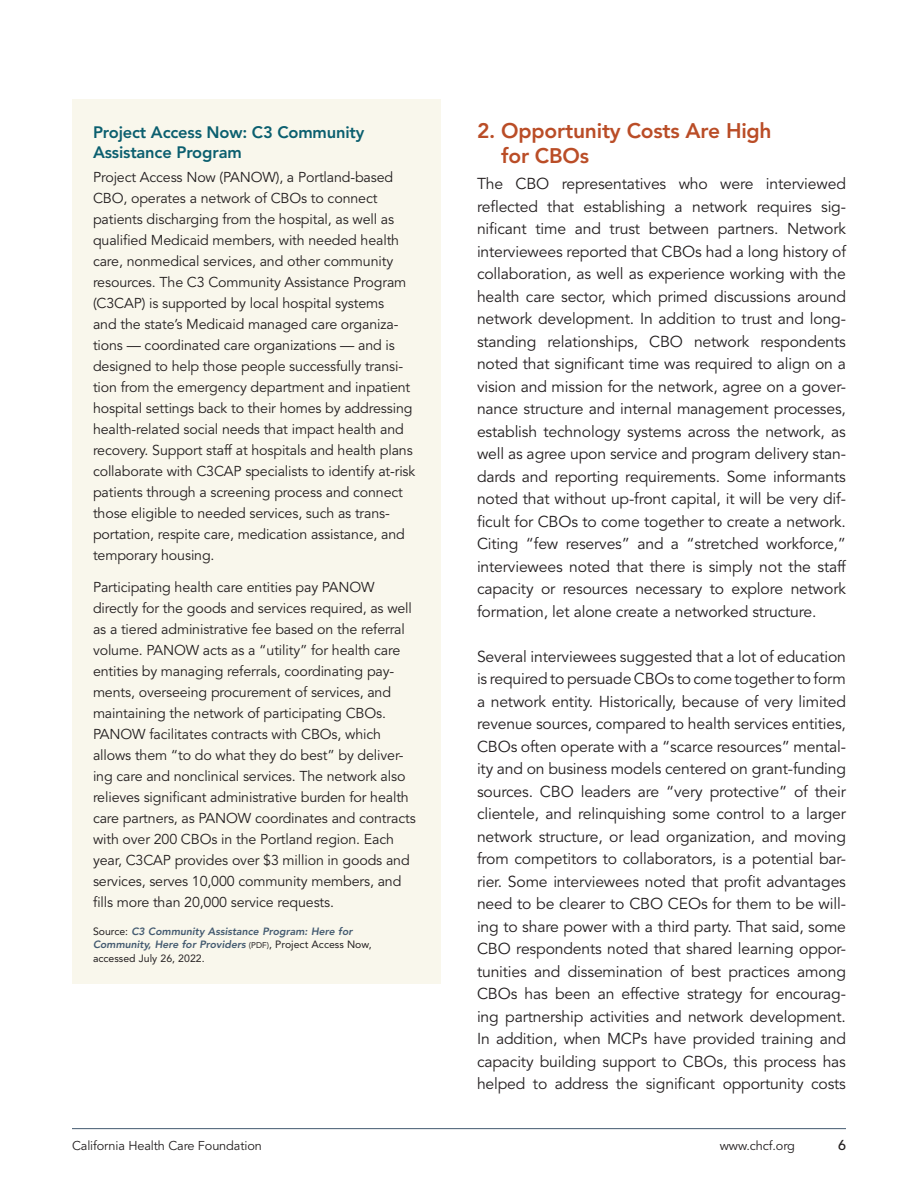
<style>
.page{position:relative;width:918px;height:1188px;background:#fff}
.page>*{position:absolute;margin:0;border:0;box-sizing:border-box;transform-origin:0 0}
.t1{font:800 21px/25.5px "Avenir LT Std";letter-spacing:-.01em;color:#ba4d27}
.t2{font:800 16.5px/19.5px "Avenir LT Std";letter-spacing:-.01em;color:#0b5f6f}
.t3{font:15.75px/22.5px "Avenir LT Std";letter-spacing:-.01em;color:#231f20;text-align:justify}
.t4{font:14.25px/21px "Avenir LT Std";letter-spacing:-.01em;color:#231f20}
.t5{font:500 14.25px "Avenir LT Std";color:#231f20}
.t6{font:12.75px "Avenir LT Std";letter-spacing:-.01em;color:#231f20}
.t7{font:italic 800 10.5px/13.5px "Avenir LT Std";color:#435a70}
.s1{font-weight:400;font-style:normal;color:#231f20}
.s2{font-weight:400;font-style:normal;font-size:8.25px;color:#231f20}
</style>
<div class="page">
<hr style="left:72px;top:1128px;width:774px;height:1px;background:#435a70">
<div style="left:72px;top:99px;width:369px;height:885px;background:#f9f7ec"></div>
<p class="t2" style="left:93px;top:123px;width:273px">Project Access Now: C3 Community<br>Assistance Program</p>
<p class="t4" style="left:93px;top:167px;width:324px">Project Access Now (PANOW), a Portland-based CBO, operates a network of CBOs to connect patients discharging from the hospital, as well as qualified Medicaid members, with needed health care, nonmedical services, and other community resources. The C3 Community Assistance Program (C3CAP) is supported by local hospital systems<br>and the state’s Medicaid managed care organiza&shy;tions — coordinated care organizations — and is designed to help those people successfully transi&shy;tion from the emergency department and inpatient hospital settings back to their homes by addressing health-related social needs that impact health and recovery. Support staff at hospitals and health plans collaborate with C3CAP specialists to identify at-risk patients through a screening process and connect those eligible to needed services, such as trans&shy;portation, respite care, medication assistance, and temporary housing.</p>
<p class="t4" style="left:93px;top:577px;width:324px">Participating health care entities pay PANOW directly for the goods and services required, as well as a tiered administrative fee based on the referral volume. PANOW acts as a “utility” for health care entities by managing referrals, coordinating pay&shy;ments, overseeing procurement of services, and maintaining the network of participating CBOs.<br>PANOW facilitates contracts with CBOs, which allows them “to do what they do best” by deliver&shy;ing care and nonclinical services. The network also relieves significant administrative burden for health care partners, as PANOW coordinates and contracts with over 200 CBOs in the Portland region. Each year, C3CAP provides over $3 million in goods and services, serves 10,000 community members, and fills more than 20,000 service requests.</p>
<p class="t7" style="left:93px;top:925px;width:280px"><span class="s1">Source:</span> C3 Community Assistance Program: Here for<br>Community, Here for Providers <span class="s2">(PDF)</span><span class="s1">, Project Access Now, accessed July 26, 2022.</span></p>
<h1 class="t1" style="left:501px;top:118px;width:272px;text-indent:-24px">2. Opportunity Costs Are High for CBOs</h1>
<p class="t3" style="left:477px;top:173px;width:371px">The CBO representatives who were interviewed reflected that establishing a network requires sig&shy;nificant time and trust between partners. Network interviewees reported that CBOs had a long history of collaboration, as well as experience working with the health care sector, which primed discussions around network development. In addition to trust and long&shy;standing relationships, CBO network respondents noted that significant time was required to align on a vision and mission for the network, agree on a gover&shy;nance structure and internal management processes, establish technology systems across the network, as well as agree upon service and program delivery stan&shy;dards and reporting requirements. Some informants noted that without up-front capital, it will be very dif&shy;ficult for CBOs to come together to create a network.<br>Citing “few reserves” and a “stretched workforce,” interviewees noted that there is simply not the staff capacity or resources necessary to explore network formation, let alone create a networked structure.</p>
<p class="t3" style="left:477px;top:645px;width:371px">Several interviewees suggested that a lot of education is required to persuade CBOs to come together to form a network entity. Historically, because of very limited revenue sources, compared to health services entities, CBOs often operate with a “scarce resources” mental&shy;ity and on business models centered on grant-funding sources. CBO leaders are “very protective” of their clientele, and relinquishing some control to a larger network structure, or lead organization, and moving from competitors to collaborators, is a potential bar&shy;rier. Some interviewees noted that profit advantages need to be clearer to CBO CEOs for them to be will&shy;ing to share power with a third party. That said, some CBO respondents noted that shared learning oppor&shy;tunities and dissemination of best practices among CBOs has been an effective strategy for encourag&shy;ing partnership activities and network development.<br>In addition, when MCPs have provided training and capacity building support to CBOs, this process has helped to address the significant opportunity costs</p>
<p class="t6" style="left:72px;top:1138px;width:191px">California Health Care Foundation</p>
<p class="t6" style="left:720px;top:1138px;width:77px">www.chcf.org</p>
<p class="t5" style="left:838px;top:1136px;width:9px">6</p>
</div>
